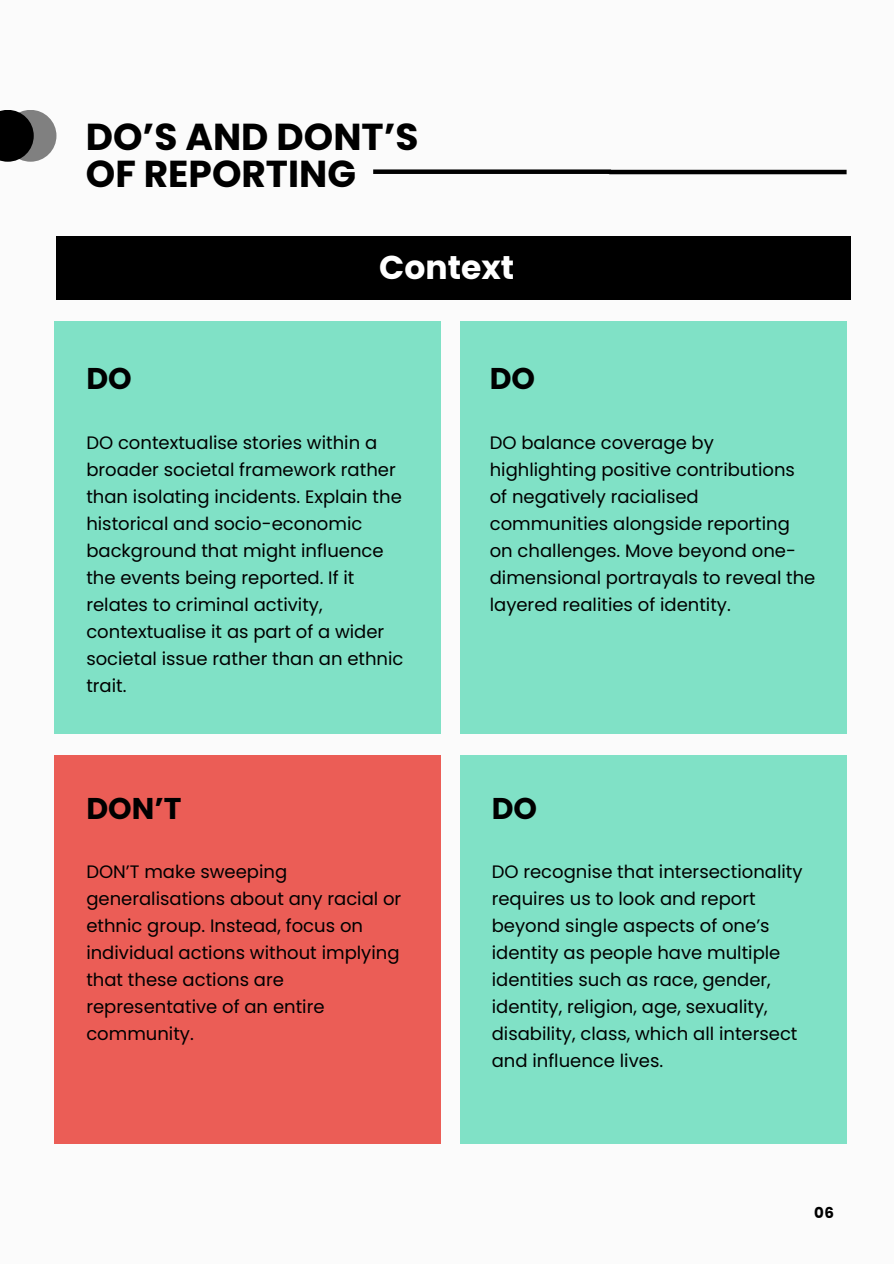
<style>
.page{position:relative;width:894px;height:1264px;background:#fff}
.page>*{position:absolute;margin:0;border:0;box-sizing:border-box;transform-origin:0 0}
.t1{font:700 37.5px/37.2px "Poppins";color:#000}
.t2{font:700 33px "Poppins";color:#fff}
.t3{font:700 30px "Poppins";color:#000}
.t4{font:18px/27px "Poppins";color:#000}
.t5{font:700 15px "Poppins";color:#000}
</style>
<div class="page">
<div style="left:0;top:0;width:893px;height:1263px;background:#fbfbfb"></div>
<div style="left:56px;top:237px;width:795px;height:63px;background:#000"></div>
<div style="left:54px;top:321px;width:387px;height:412px;background:#80e1c6"></div>
<div style="left:459px;top:321px;width:387px;height:412px;background:#80e1c6"></div>
<div style="left:54px;top:755px;width:387px;height:388px;background:#eb5d56"></div>
<div style="left:459px;top:755px;width:387px;height:388px;background:#80e1c6"></div>
<svg style="left:373px;top:169px;width:474px;height:6px;background:#3e3e3e"></svg>
<div style="left:5px;top:110px;width:51px;height:52px;background:#808080;border-radius:50%"></div>
<svg style="left:0;top:110px;width:34px;height:52px;background:#1a1a1a"></svg>
<h2 class="t1" style="left:86px;top:118px;width:334px">DO’S AND DONT’S<br>OF REPORTING</h2>
<h1 class="t3" style="left:86px;top:357px;width:47px">DO</h1>
<p class="t2" style="left:379px;top:244px;width:136px">Context</p>
<h2 class="t3" style="left:489px;top:357px;width:47px">DO</h2>
<h3 class="t4" style="left:86px;top:429px;width:318px">DO contextualise stories within a broader societal framework rather than isolating incidents. Explain the historical and socio-economic background that might influence the events being reported. If it relates to criminal activity, contextualise it as part of a wider societal issue rather than an ethnic trait.</h3>
<h2 class="t3" style="left:86px;top:787px;width:97px">DON’T</h2>
<p class="t4" style="left:86px;top:857px;width:316px">DON’T make sweeping generalisations about any racial or ethnic group. Instead, focus on individual actions without implying that these actions are representative of an entire community.</p>
<p class="t4" style="left:489px;top:429px;width:327px">DO balance coverage by highlighting positive contributions of negatively racialised communities alongside reporting on challenges. Move beyond one&shy;dimensional portrayals to reveal the layered realities of identity.</p>
<h2 class="t3" style="left:491px;top:787px;width:47px">DO</h2>
<p class="t4" style="left:491px;top:857px;width:312px">DO recognise that intersectionality requires us to look and report beyond single aspects of one’s identity as people have multiple identities such as race, gender, identity, religion, age, sexuality, disability, class, which all intersect and influence lives.</p>
<p class="t5" style="left:814px;top:1201px;width:21px">06</p>
</div>
